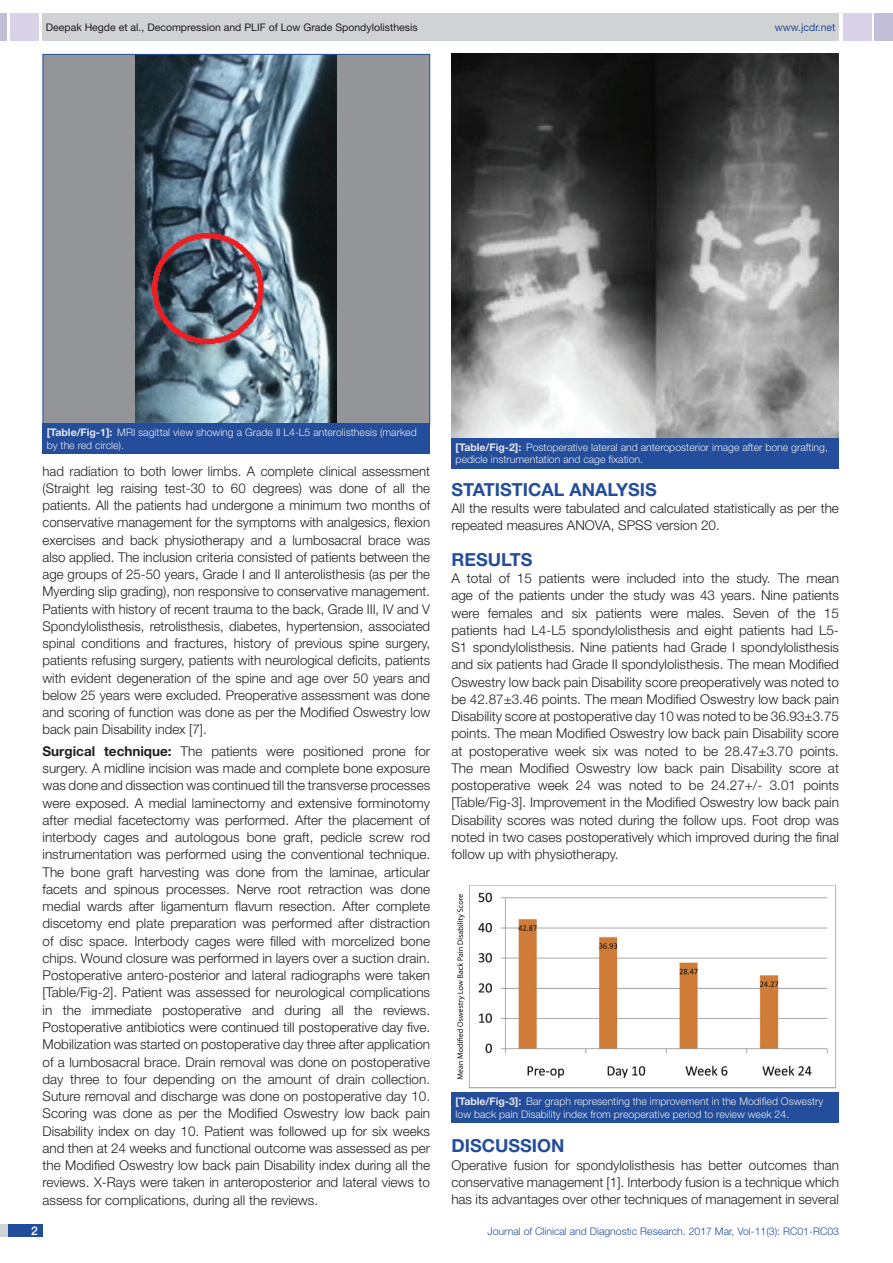
<style>
.page{position:relative;width:893px;height:1263px;background:#fff}
.page>*{position:absolute;margin:0;border:0;box-sizing:border-box;transform-origin:0 0}
.Heading{font:700 18px "Helvetica Neue";color:#244e9b}
.Body_text{font:300 13.5px/17.2px "Helvetica Neue";color:#231f20;text-align:justify}
.t1{font:500 12px "Helvetica Neue";color:#fff}
.TABLE_FIG{font:300 10.5px/12.6px "Helvetica Neue";color:#e6e7e9}
.t2{font:300 10.5px "Helvetica Neue";color:#244e9b}
.t3{font:10.5px "Helvetica Neue";color:#231f20}
.t4{font:10.5px "Helvetica Neue";color:#244e9b}
.s1{font-weight:700}
</style>
<div class="page">
<div style="left:0;top:13px;width:7px;height:28px;background:#c2bed7"></div>
<div style="left:10px;top:13px;width:29px;height:28px;background:#d9d2e8"></div>
<div style="left:43px;top:13px;width:796px;height:28px;background:#d1d2d4"></div>
<div style="left:875px;top:13px;width:18px;height:28px;background:#c2bed7"></div>
<div style="left:843px;top:13px;width:29px;height:28px;background:#d9d2e8"></div>
<div style="left:0;top:1224px;width:43px;height:13px;background:#d1d2d4"></div>
<div style="left:8px;top:1224px;width:35px;height:13px;background:#214c99"></div>
<div style="left:43px;top:54px;width:387px;height:370px;background:#939598"></div>
<img style="left:136px;top:56px;width:201px;height:367px">
<img style="left:451px;top:54px;width:388px;height:384px">
<img style="left:456px;top:885px;width:381px;height:204px">
<div style="left:43px;top:423px;width:387px;height:31px;background:#244e9b"></div>
<div style="left:451px;top:438px;width:388px;height:30px;background:#244e9b"></div>
<div style="left:451px;top:1092px;width:388px;height:31px;background:#244e9b"></div>
<p class="t3" style="left:46px;top:21px;width:373px">Deepak Hegde et al., Decompression and PLIF of Low Grade Spondylolisthesis</p>
<p class="t4" style="left:775px;top:21px;width:62px">www.jcdr.net</p>
<p class="TABLE_FIG" style="left:47px;top:426px;width:371px"><span class="s1">[Table/Fig-1]:</span> MRI sagittal view showing a Grade II L4-L5 anterolisthesis (marked by the red circle).</p>
<p class="Body_text" style="left:43px;top:462px;width:389px">had radiation to both lower limbs. A complete clinical assessment (Straight leg raising test-30 to 60 degrees) was done of all the patients. All the patients had undergone a minimum two months of conservative management for the symptoms with analgesics, flexion exercises and back physiotherapy and a lumbosacral brace was also applied. The inclusion criteria consisted of patients between the age groups of 25-50 years, Grade I and II anterolisthesis (as per the Myerding slip grading), non responsive to conservative management.<br>Patients with history of recent trauma to the back, Grade III, IV and V Spondylolisthesis, retrolisthesis, diabetes, hypertension, associated spinal conditions and fractures, history of previous spine surgery, patients refusing surgery, patients with neurological deficits, patients with evident degeneration of the spine and age over 50 years and below 25 years were excluded. Preoperative assessment was done and scoring of function was done as per the Modified Oswestry low back pain Disability index [7].</p>
<p class="Body_text" style="left:43px;top:742px;width:389px"><span class="s1">Surgical technique:</span> The patients were positioned prone for surgery. A midline incision was made and complete bone exposure was done and dissection was continued till the transverse processes were exposed. A medial laminectomy and extensive forminotomy after medial facetectomy was performed. After the placement of interbody cages and autologous bone graft, pedicle screw rod instrumentation was performed using the conventional technique.<br>The bone graft harvesting was done from the laminae, articular facets and spinous processes. Nerve root retraction was done medial wards after ligamentum flavum resection. After complete discetomy end plate preparation was performed after distraction of disc space. Interbody cages were filled with morcelized bone chips. Wound closure was performed in layers over a suction drain.<br>Postoperative antero-posterior and lateral radiographs were taken [Table/Fig-2]. Patient was assessed for neurological complications in the immediate postoperative and during all the reviews.<br>Postoperative antibiotics were continued till postoperative day five.<br>Mobilization was started on postoperative day three after application of a lumbosacral brace. Drain removal was done on postoperative day three to four depending on the amount of drain collection.<br>Suture removal and discharge was done on postoperative day 10.<br>Scoring was done as per the Modified Oswestry low back pain Disability index on day 10. Patient was followed up for six weeks and then at 24 weeks and functional outcome was assessed as per the Modified Oswestry low back pain Disability index during all the reviews. X-Rays were taken in anteroposterior and lateral views to assess for complications, during all the reviews.</p>
<p class="TABLE_FIG" style="left:456px;top:441px;width:374px"><span class="s1">[Table/Fig-2]:</span> Postoperative lateral and anteroposterior image after bone grafting, pedicle instrumentation and cage fixation.</p>
<p class="Heading" style="left:451px;top:478px;width:187px">statistical analysis</p>
<p class="Body_text" style="left:451px;top:499px;width:389px">All the results were tabulated and calculated statistically as per the repeated measures ANOVA, SPSS version 20.</p>
<p class="Heading" style="left:451px;top:548px;width:83px">RESULTS</p>
<p class="Body_text" style="left:451px;top:569px;width:389px">A total of 15 patients were included into the study. The mean age of the patients under the study was 43 years. Nine patients were females and six patients were males. Seven of the 15 patients had L4-L5 spondylolisthesis and eight patients had L5- S1 spondylolisthesis. Nine patients had Grade I spondylolisthesis and six patients had Grade II spondylolisthesis. The mean Modified Oswestry low back pain Disability score preoperatively was noted to be 42.87±3.46 points. The mean Modified Oswestry low back pain Disability score at postoperative day 10 was noted to be 36.93±3.75 points. The mean Modified Oswestry low back pain Disability score at postoperative week six was noted to be 28.47±3.70 points.<br>The mean Modified Oswestry low back pain Disability score at postoperative week 24 was noted to be 24.27+/- 3.01 points [Table/Fig-3]. Improvement in the Modified Oswestry low back pain Disability scores was noted during the follow ups. Foot drop was noted in two cases postoperatively which improved during the final follow up with physiotherapy.</p>
<p class="TABLE_FIG" style="left:456px;top:1095px;width:369px"><span class="s1">[Table/Fig-3]:</span> Bar graph representing the improvement in the Modified Oswestry low back pain Disability index from preoperative period to review week 24.</p>
<p class="Heading" style="left:451px;top:1135px;width:112px">DISCUSSION</p>
<p class="Body_text" style="left:451px;top:1156px;width:389px">Operative fusion for spondylolisthesis has better outcomes than conservative management [1]. Interbody fusion is a technique which has its advantages over other techniques of management in several</p>
<p class="t1" style="left:31px;top:1223px;width:8px">2</p>
<p class="t2" style="left:488px;top:1225px;width:353px">Journal of Clinical and Diagnostic Research. 2017 Mar, Vol-11(3): RC01-RC03</p>
</div>
